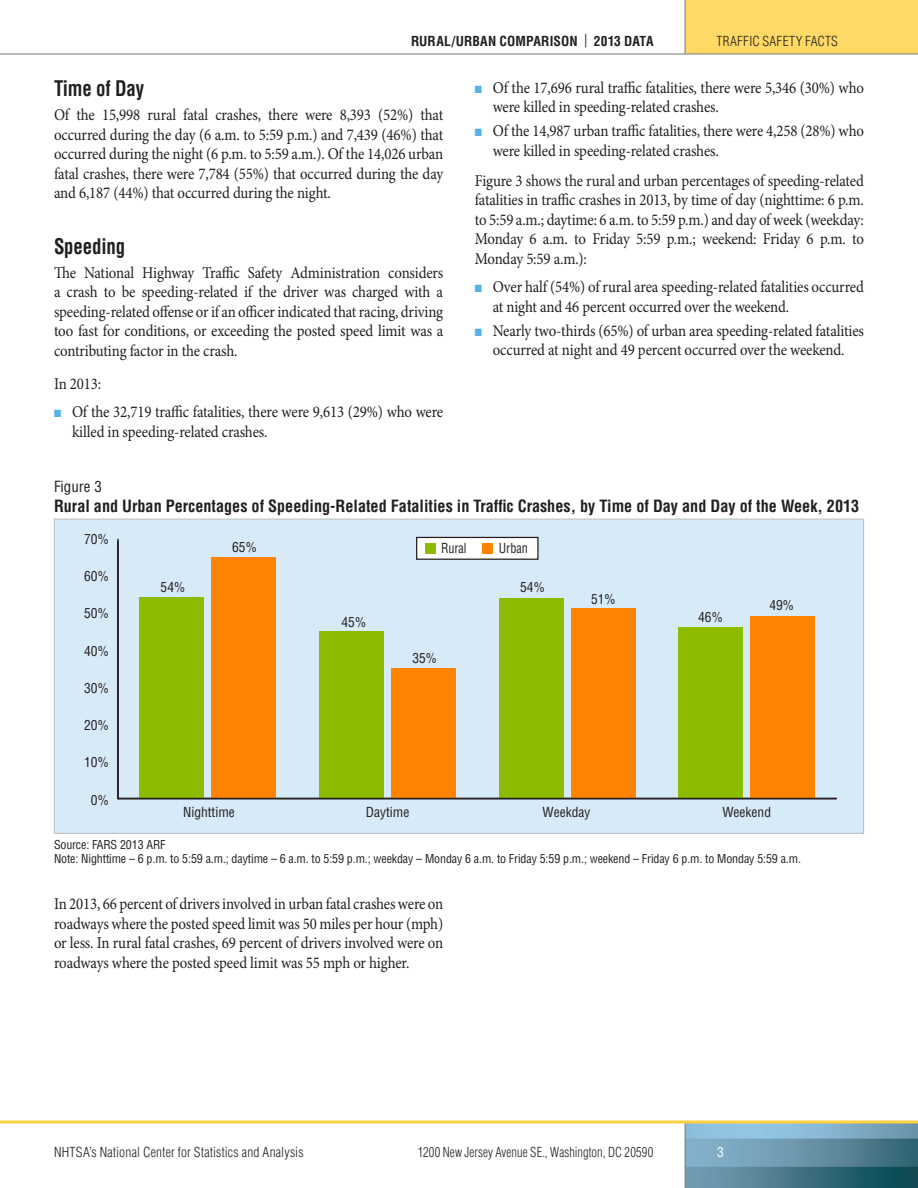
<style>
.page{position:relative;width:918px;height:1188px;background:#fff}
.page>*{position:absolute;margin:0;border:0;box-sizing:border-box;transform-origin:0 0}
.HeadA{font:700 condensed 21px "Helvetica LT Std";letter-spacing:-.01em;color:#231f20;scale:.9 1}
.Body{font:16.5px/19.5px "Minion Pro";letter-spacing:-.01em;color:#231f20;text-align:justify;scale:.9 1}
.Table___Figure_Title{font:700 condensed 16.5px "Helvetica LT Std";color:#231f20}
.Table___Figure_Numbe{font:condensed 15px "Helvetica LT Std";color:#231f20}
.t1{font:condensed 13.5px "Helvetica LT Std";color:#231f20}
.t2{font:300 condensed 13.5px "Helvetica LT Std";letter-spacing:.01em;color:#231f20}
.t3{font:300 condensed 13.5px "Helvetica LT Std";letter-spacing:.01em;color:#231f20;scale:.93 1}
.t4{font:700 condensed 13.5px "Helvetica LT Std";letter-spacing:.005em;color:#231f20}
.t5{font:condensed 13.5px "Helvetica LT Std";color:#231f20;scale:.9 1}
.t6{font:condensed 13.5px "Helvetica LT Std";color:#fff}
.Table__Figure_Footer{font:condensed 12px "Helvetica LT Std";letter-spacing:-.01em;color:#231f20}
.s1{font-weight:400}
.s2{color:#53b3e8}
</style>
<div class="page">
<div style="left:685px;top:0;width:233px;height:54px;background:#ffd965"></div>
<img style="left:686px;top:1124px;width:232px;height:64px">
<hr style="left:685px;top:0;width:1px;height:54px;background:#76787b">
<hr style="left:685px;top:1122px;width:1px;height:66px;background:#76787b">
<svg style="left:0;top:1120px;width:918px;height:4px;background:#fbd96d"></svg>
<hr style="left:0;top:54px;width:918px;height:1px;background:#76787b">
<div style="left:54px;top:519px;width:810px;height:314px;background:#d7eaf7"></div>
<hr style="left:117px;top:539px;width:2px;height:260px;background:#231f20">
<div style="left:140px;top:597px;width:64px;height:201px;background:#8dbb00"></div>
<div style="left:319px;top:631px;width:65px;height:167px;background:#8dbb00"></div>
<div style="left:499px;top:598px;width:65px;height:200px;background:#8dbb00"></div>
<div style="left:679px;top:627px;width:64px;height:171px;background:#8dbb00"></div>
<div style="left:211px;top:557px;width:65px;height:241px;background:#ff8200"></div>
<div style="left:391px;top:668px;width:65px;height:130px;background:#ff8200"></div>
<div style="left:571px;top:609px;width:64px;height:189px;background:#ff8200"></div>
<div style="left:750px;top:616px;width:65px;height:182px;background:#ff8200"></div>
<div style="left:416px;top:537px;width:123px;height:23px;background:#fff;border:1px solid #231f20"></div>
<hr style="left:118px;top:798px;width:719px;height:1px;background:#231f20">
<div style="left:482px;top:543px;width:10px;height:10px;background:#ff8200"></div>
<div style="left:425px;top:543px;width:11px;height:10px;background:#8dbb00"></div>
<p class="t4" style="left:411px;top:32px;width:244px">RURAL/URBAN COMPARISON <span class="s1">|</span> 2013 DATA</p>
<p class="t2" style="left:717px;top:32px;width:123px">TRAFFIC SAFETY FACTS</p>
<p class="HeadA" style="left:54px;top:75px;width:102px">Time of Day</p>
<p class="Body" style="left:54px;top:105px;width:434px">Of the 15,998 rural fatal crashes, there were 8,393 (52%) that occurred during the day (6 a.m. to 5:59 p.m.) and 7,439 (46%) that occurred during the night (6 p.m. to 5:59 a.m.). Of the 14,026 urban fatal crashes, there were 7,784 (55%) that occurred during the day and 6,187 (44%) that occurred during the night.</p>
<p class="HeadA" style="left:54px;top:233px;width:81px">Speeding</p>
<p class="Body" style="left:54px;top:263px;width:434px">The National Highway Traffic Safety Administration considers a crash to be speeding-related if the driver was charged with a speeding-related offense or if an officer indicated that racing, driving too fast for conditions, or exceeding the posted speed limit was a contributing factor in the crash.</p>
<p class="Body" style="left:54px;top:374px;width:54px">In 2013:</p>
<p class="Body" style="left:72px;top:402px;width:414px;text-indent:-18px"><span class="s2">■</span> Of the 32,719 traffic fatalities, there were 9,613 (29%) who were killed in speeding-related crashes.</p>
<p class="Body" style="left:493px;top:78px;width:414px;text-indent:-18px"><span class="s2">■</span> Of the 17,696 rural traffic fatalities, there were 5,346 (30%) who were killed in speeding-related crashes.</p>
<p class="Body" style="left:493px;top:122px;width:414px;text-indent:-18px"><span class="s2">■</span> Of the 14,987 urban traffic fatalities, there were 4,258 (28%) who were killed in speeding-related crashes.</p>
<p class="Body" style="left:475px;top:171px;width:434px">Figure 3 shows the rural and urban percentages of speeding-related fatalities in traffic crashes in 2013, by time of day (nighttime: 6 p.m. to 5:59 a.m.; daytime: 6 a.m. to 5:59 p.m.) and day of week (weekday:<br>Monday 6 a.m. to Friday 5:59 p.m.; weekend: Friday 6 p.m. to Monday 5:59 a.m.):</p>
<p class="Body" style="left:493px;top:278px;width:414px;text-indent:-18px"><span class="s2">■</span> Over half (54%) of rural area speeding-related fatalities occurred at night and 46 percent occurred over the weekend.</p>
<p class="Body" style="left:475px;top:321px;width:434px;text-align:center"><span class="s2">■</span> Nearly two-thirds (65%) of urban area speeding-related fatalities occurred at night and 49 percent occurred over the weekend.</p>
<p class="Table___Figure_Numbe" style="left:54px;top:477px;width:49px">Figure 3</p>
<p class="Table___Figure_Title" style="left:54px;top:495px;width:807px">Rural and Urban Percentages of Speeding-Related Fatalities in Traffic Crashes, by Time of Day and Day of the Week, 2013</p>
<p class="t1" style="left:84px;top:531px;width:26px">70%</p>
<p class="t1" style="left:84px;top:568px;width:26px">60%</p>
<p class="t1" style="left:84px;top:605px;width:26px">50%</p>
<p class="t1" style="left:84px;top:642px;width:26px">40%</p>
<p class="t1" style="left:84px;top:679px;width:26px">30%</p>
<p class="t1" style="left:84px;top:717px;width:26px">20%</p>
<p class="t1" style="left:84px;top:754px;width:26px">10%</p>
<p class="t1" style="left:91px;top:791px;width:19px">0%</p>
<p class="t1" style="left:161px;top:579px;width:26px">54%</p>
<p class="t1" style="left:232px;top:538px;width:26px">65%</p>
<p class="t1" style="left:342px;top:613px;width:26px">45%</p>
<p class="t5" style="left:441px;top:540px;width:30px">Rural</p>
<p class="t5" style="left:499px;top:540px;width:34px">Urban</p>
<p class="t1" style="left:412px;top:649px;width:26px">35%</p>
<p class="t1" style="left:520px;top:579px;width:26px">54%</p>
<p class="t1" style="left:591px;top:591px;width:26px">51%</p>
<p class="t1" style="left:698px;top:609px;width:26px">46%</p>
<p class="t1" style="left:769px;top:597px;width:26px">49%</p>
<p class="t1" style="left:183px;top:803px;width:53px">Nighttime</p>
<p class="t1" style="left:366px;top:803px;width:45px">Daytime</p>
<p class="t1" style="left:543px;top:803px;width:49px">Weekday</p>
<p class="t1" style="left:722px;top:803px;width:50px">Weekend</p>
<p class="Table__Figure_Footer" style="left:54px;top:837px;width:113px">Source: FARS 2013 ARF</p>
<p class="Table__Figure_Footer" style="left:54px;top:851px;width:749px">Note: Nighttime – 6 p.m. to 5:59 a.m.; daytime – 6 a.m. to 5:59 p.m.; weekday – Monday 6 a.m. to Friday 5:59 p.m.; weekend – Friday 6 p.m. to Monday 5:59 a.m.</p>
<p class="Body" style="left:54px;top:894px;width:434px">In 2013, 66 percent of drivers involved in urban fatal crashes were on roadways where the posted speed limit was 50 miles per hour (mph) or less. In rural fatal crashes, 69 percent of drivers involved were on roadways where the posted speed limit was 55 mph or higher.</p>
<p class="t2" style="left:54px;top:1144px;width:251px">NHTSA’s National Center for Statistics and Analysis</p>
<p class="t3" style="left:418px;top:1144px;width:255px">1200 New Jersey Avenue SE., Washington, DC 20590</p>
<p class="t6" style="left:717px;top:1144px;width:8px">3</p>
</div>
